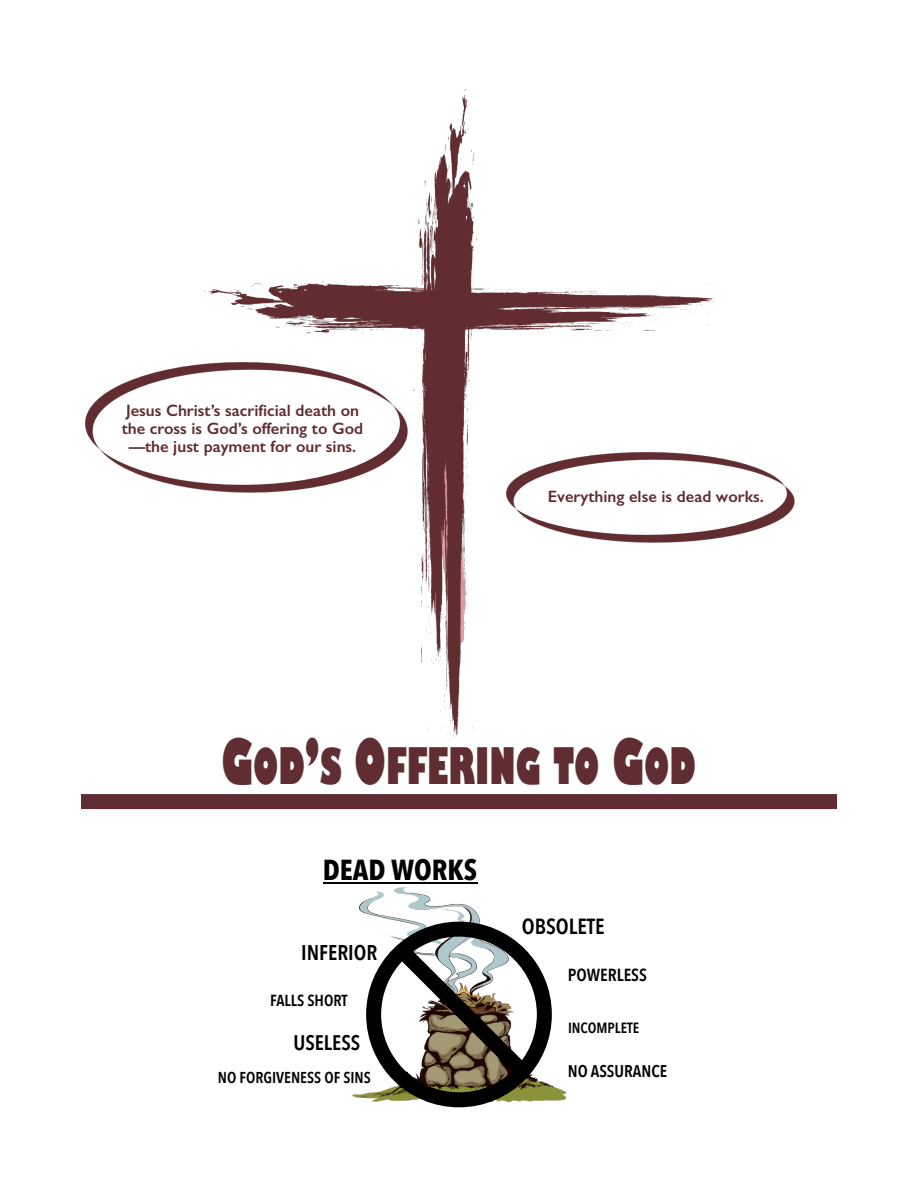
<style>
.page{position:relative;width:918px;height:1188px;background:#fff}
.page>*{position:absolute;margin:0;border:0;box-sizing:border-box;transform-origin:0 0}
.t1{font:800 49.05px "Gill Sans";color:#602e32;scale:.61 1}
.t2{font:700 28.95px "Avenir Next Condensed";color:#000}
.t3{font:600 21.9px "Avenir Next Condensed";color:#000}
.t4{font:600 21.3px "Avenir Next Condensed";color:#000}
.t5{font:600 21px "Avenir Next Condensed";color:#000}
.t6{font:600 17.4px "Avenir Next Condensed";color:#000}
.t7{font:600 16.95px "Avenir Next Condensed";color:#000}
.t8{font:600 16.5px/18px "Gill Sans";color:#612d30;text-align:center}
.t9{font:600 16.05px "Avenir Next Condensed";color:#000}
.t10{font:600 15.75px "Avenir Next Condensed";color:#000}
.t11{font:600 14.85px "Avenir Next Condensed";color:#000}
.s1{font-size:61.95px}
</style>
<div class="page">
<img style="left:86px;top:363px;width:119px;height:128px">
<img style="left:713px;top:457px;width:81px;height:82px">
<img style="left:205px;top:90px;width:508px;height:647px">
<div style="left:81px;top:794px;width:756px;height:15px;background:#602e32"></div>
<img style="left:352px;top:887px;width:214px;height:216px">
<div style="left:366px;top:922px;width:186px;height:185px;border:15px solid #000;border-radius:50%"></div>
<svg style="left:379px;top:927px;width:166px;height:167px"></svg>
<hr style="left:323px;top:883px;width:154px;height:1px;background:#000">
<p class="t8" style="left:122px;top:403px;width:243px">Jesus Christ’s sacrificial death on the cross is God’s offering to God —the just payment for our sins.</p>
<p class="t8" style="left:548px;top:489px;width:218px">Everything else is dead works.</p>
<h1 class="t1" style="left:221px;top:735px;width:779px"><span class="s1">G</span>OD<span class="s1">’</span>S <span class="s1">O</span>FFERING TO <span class="s1">G</span>OD</h1>
<h2 class="t2" style="left:323px;top:851px;width:156px">DEAD WORKS</h2>
<p class="t4" style="left:301px;top:939px;width:78px">INFERIOR</p>
<p class="t9" style="left:270px;top:990px;width:79px">FALLS SHORT</p>
<p class="t5" style="left:293px;top:1029px;width:68px">USELESS</p>
<p class="t10" style="left:218px;top:1068px;width:154px">NO FORGIVENESS OF SINS</p>
<h3 class="t3" style="left:522px;top:912px;width:84px">OBSOLETE</h3>
<p class="t6" style="left:568px;top:964px;width:81px">POWERLESS</p>
<p class="t11" style="left:568px;top:1018px;width:73px">INCOMPLETE</p>
<p class="t7" style="left:568px;top:1060px;width:101px">NO ASSURANCE</p>
</div>
